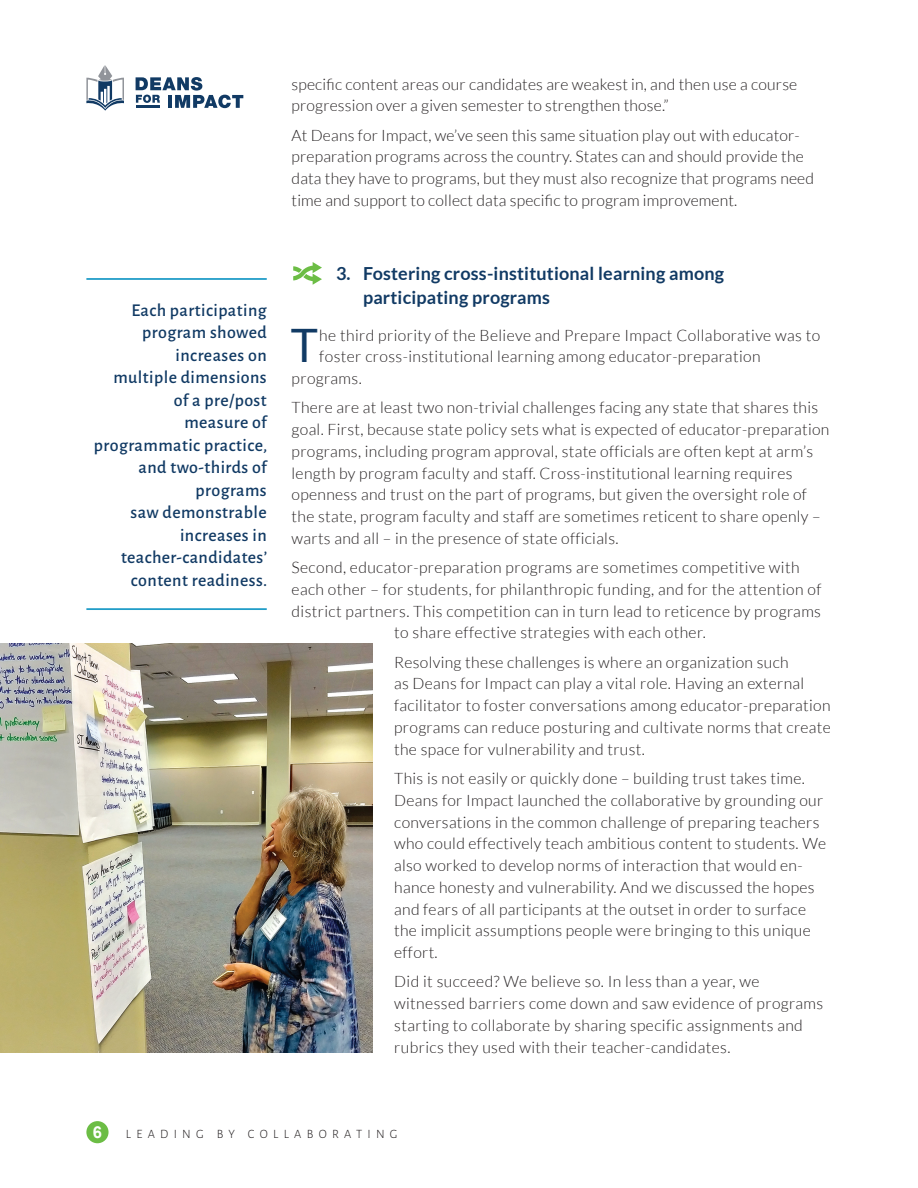
<style>
.page{position:relative;width:918px;height:1188px;background:#fff}
.page>*{position:absolute;margin:0;border:0;box-sizing:border-box;transform-origin:0 0}
.t1{font:46.05px "Lato";color:#113a64}
.t2{font:500 18px/22.5px "Alegreya Sans";letter-spacing:.025em;color:#113a64;text-align:right}
.t3{font:700 18px/24px "Lato";letter-spacing:.01em;color:#113a64}
.t4{font:700 16.5px "Arial";color:#fff}
.t5{font:300 15.75px/21.8px "Lato";letter-spacing:.02em;color:#231f20}
.t6{font:300 12.75px "Alegreya Sans";letter-spacing:.415em;color:#231f20}
</style>
<div class="page">
<div style="left:86px;top:1121px;width:23px;height:22px;background:#6cbd45;border-radius:50%"></div>
<svg style="left:86px;top:65px;width:38px;height:46px"></svg>
<svg style="left:136px;top:77px;width:107px;height:31px"></svg>
<hr style="left:136px;top:105px;width:24px;height:3px;background:#113a64">
<svg style="left:293px;top:262px;width:29px;height:23px"></svg>
<img style="left:0;top:643px;width:373px;height:410px">
<hr style="left:86px;top:278px;width:181px;height:2px;background:#229dc8">
<hr style="left:86px;top:608px;width:181px;height:2px;background:#229dc8">
<p class="t2" style="left:94px;top:298px;width:175px">Each participating program showed increases on<br>multiple dimensions<br>of a pre/post<br>measure of programmatic practice, and two-thirds of programs<br>saw demonstrable increases in teacher-candidates’ content readiness.</p>
<p class="t5" style="left:292px;top:73px;width:507px">specific content areas our candidates are weakest in, and then use a course progression over a given semester to strengthen those.”</p>
<p class="t5" style="left:292px;top:124px;width:524px">At Deans for Impact, we’ve seen this same situation play out with educator&shy;preparation programs across the country. States can and should provide the data they have to programs, but they must also recognize that programs need time and support to collect data specific to program improvement.</p>
<p class="t3" style="left:363px;top:261px;width:363px;text-indent:-27px">3. Fostering cross-institutional learning among participating programs</p>
<p class="t1" style="left:291px;top:320px;width:29px">T</p>
<p class="t5" style="left:319px;top:324px;width:503px">he third priority of the Believe and Prepare Impact Collaborative was to</p>
<p class="t5" style="left:319px;top:346px;width:443px">foster cross-institutional learning among educator-preparation</p>
<p class="t5" style="left:292px;top:368px;width:72px">programs.</p>
<p class="t5" style="left:292px;top:397px;width:539px">There are at least two non-trivial challenges facing any state that shares this goal. First, because state policy sets what is expected of educator-preparation programs, including program approval, state officials are often kept at arm’s length by program faculty and staff. Cross-institutional learning requires openness and trust on the part of programs, but given the oversight role of the state, program faculty and staff are sometimes reticent to share openly – warts and all – in the presence of state officials.</p>
<p class="t5" style="left:292px;top:557px;width:509px">Second, educator-preparation programs are sometimes competitive with</p>
<p class="t5" style="left:292px;top:578px;width:531px">each other – for students, for philanthropic funding, and for the attention of</p>
<p class="t5" style="left:292px;top:600px;width:531px">district partners. This competition can in turn lead to reticence by programs</p>
<p class="t5" style="left:394px;top:622px;width:313px">to share effective strategies with each other.</p>
<p class="t5" style="left:394px;top:651px;width:438px">Resolving these challenges is where an organization such<br>as Deans for Impact can play a vital role. Having an external facilitator to foster conversations among educator-preparation programs can reduce posturing and cultivate norms that create the space for vulnerability and trust.</p>
<p class="t5" style="left:394px;top:768px;width:433px">This is not easily or quickly done – building trust takes time.<br>Deans for Impact launched the collaborative by grounding our conversations in the common challenge of preparing teachers who could effectively teach ambitious content to students. We also worked to develop norms of interaction that would en&shy;hance honesty and vulnerability. And we discussed the hopes and fears of all participants at the outset in order to surface the implicit assumptions people were bringing to this unique effort.</p>
<p class="t5" style="left:394px;top:971px;width:431px">Did it succeed? We believe so. In less than a year, we witnessed barriers come down and saw evidence of programs starting to collaborate by sharing specific assignments and rubrics they used with their teacher-candidates.</p>
<p class="t4" style="left:93px;top:1121px;width:11px">6</p>
<p class="t6" style="left:126px;top:1125px;width:273px">LEADING BY COLLABORATING</p>
</div>
